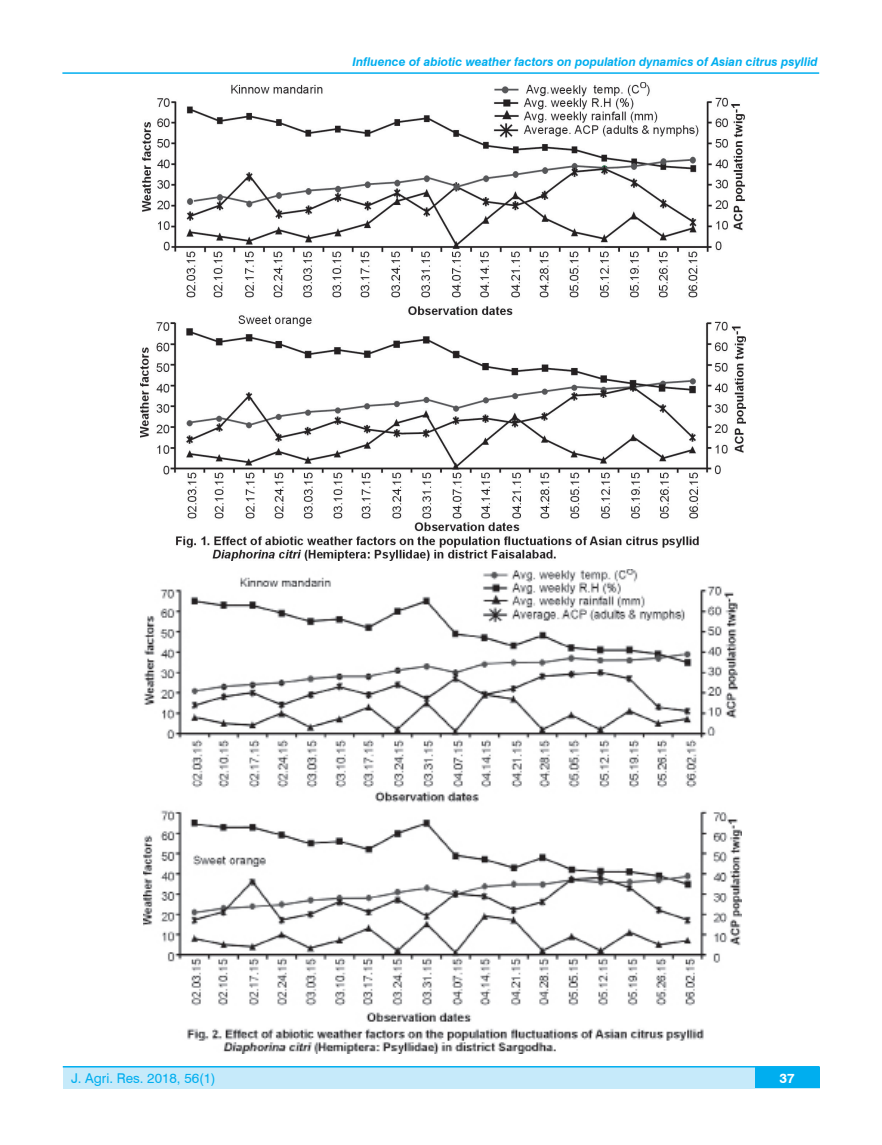
<style>
.page{position:relative;width:882px;height:1145px;background:#fff}
.page>*{position:absolute;margin:0;border:0;box-sizing:border-box;transform-origin:0 0}
.t1{font:13.5px "Swiss 721 BT";color:#00aeef}
.t2{font:700 13.5px "Swiss 721 BT";color:#fff}
.t3{font:italic 700 12px "Swiss 721 BT";color:#00aeef}
</style>
<div class="page">
<div style="left:63px;top:1066px;width:756px;height:22px;background:#c6eafa"></div>
<hr style="left:63px;top:1066px;width:756px;height:1px;background:#00aeef">
<div style="left:754px;top:1067px;width:65px;height:21px;background:#00aeef"></div>
<hr style="left:62px;top:72px;width:756px;height:2px;background:#00aeef">
<img style="left:143px;top:569px;width:598px;height:484px">
<img style="left:140px;top:82px;width:604px;height:478px">
<p class="t3" style="left:352px;top:53px;width:466px">Influence of abiotic weather factors on population dynamics of Asian citrus psyllid</p>
<p class="t1" style="left:71px;top:1068px;width:146px">J. Agri. Res. 2018, 56(1)</p>
<p class="t2" style="left:779px;top:1069px;width:17px">37</p>
</div>
